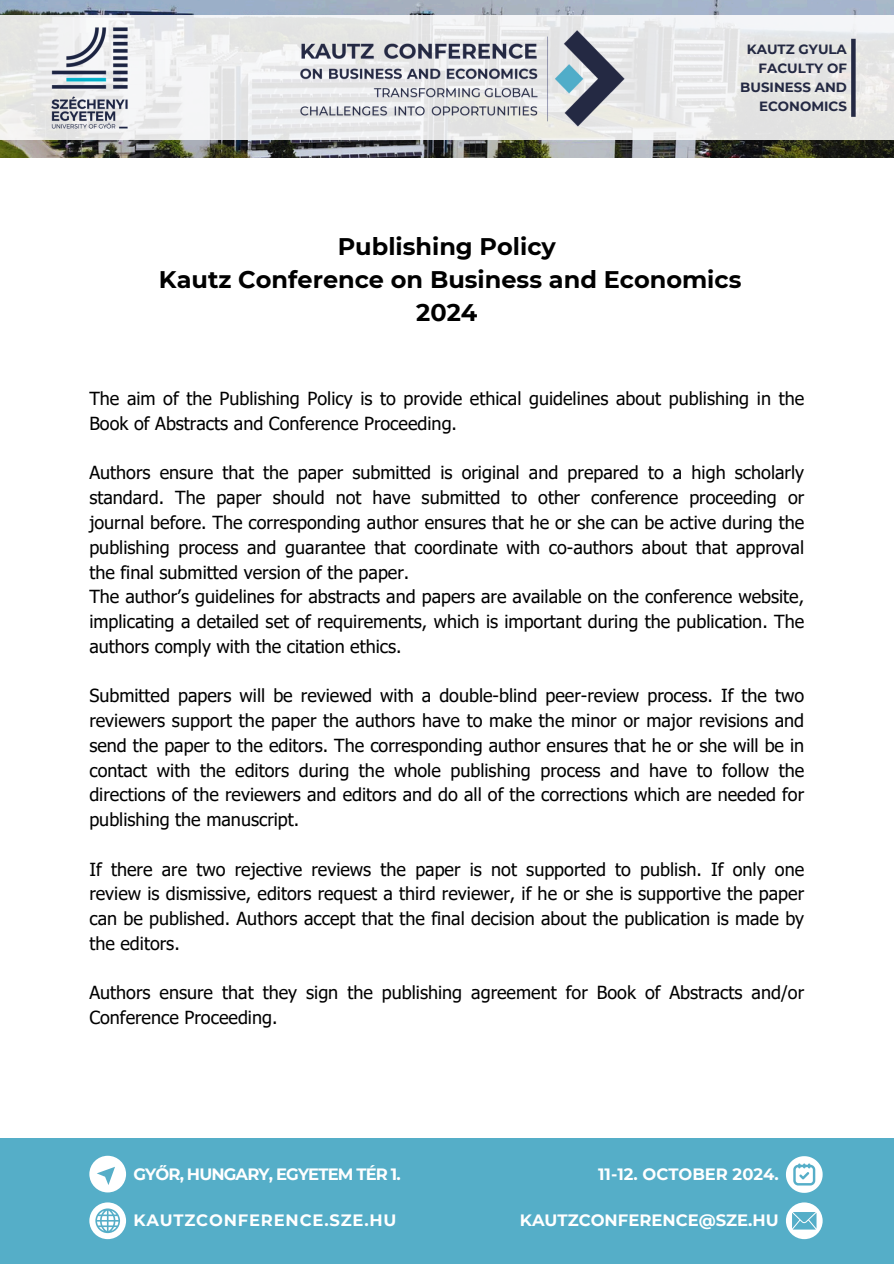
<style>
.page{position:relative;width:894px;height:1264px;background:#fff}
.page>*{position:absolute;margin:0;border:0;box-sizing:border-box;transform-origin:0 0}
.t1{font:700 24px/32.7px "Montserrat";color:#000;text-align:center}
.t2{font:18px/24.8px "Tahoma";color:#000}
.t3{font:700 16.35px "Montserrat";color:#fff}
.t4{font:700 16.35px "Montserrat";letter-spacing:-.05em;color:#fff}
.t5{font:700 16.35px "Montserrat";letter-spacing:.05em;color:#fff}
.t6{font:700 13.35px/18.8px "Montserrat";color:#242943;text-align:right}
</style>
<div class="page">
<img style="left:0;top:0;width:893px;height:158px">
<svg style="left:0;top:15px;width:893px;height:125px;fill:#e7e8e8"></svg>
<img style="left:293px;top:23px;width:333px;height:110px">
<img style="left:45px;top:19px;width:88px;height:117px">
<svg style="left:850px;top:39px;width:5px;height:78px"></svg>
<div style="left:0;top:1138px;width:893px;height:125px;background:#55aec8"></div>
<svg style="left:786px;top:1202px;width:36px;height:37px"></svg>
<svg style="left:89px;top:1202px;width:37px;height:37px"></svg>
<svg style="left:89px;top:1155px;width:37px;height:37px"></svg>
<svg style="left:786px;top:1156px;width:36px;height:36px"></svg>
<p class="t6" style="left:740px;top:40px;width:108px">KAUTZ GYULA<br>FACULTY OF<br>BUSINESS AND<br>ECONOMICS</p>
<h3 class="t1" style="left:159px;top:230px;width:584px">Publishing Policy<br>Kautz Conference on Business and Economics<br>2024</h3>
<h3 class="t2" style="left:89px;top:385px;width:716px">The aim of the Publishing Policy is to provide ethical guidelines about publishing in the<br>Book of Abstracts and Conference Proceeding.</h3>
<p class="t2" style="left:89px;top:460px;width:716px">Authors ensure that the paper submitted is original and prepared to a high scholarly standard. The paper should not have submitted to other conference proceeding or journal before. The corresponding author ensures that he or she can be active during the publishing process and guarantee that coordinate with co-authors about that approval the final submitted version of the paper.<br>The author’s guidelines for abstracts and papers are available on the conference website, implicating a detailed set of requirements, which is important during the publication. The authors comply with the citation ethics.</p>
<h2 class="t2" style="left:89px;top:682px;width:716px;text-align:justify">Submitted papers will be reviewed with a double-blind peer-review process. If the two reviewers support the paper the authors have to make the minor or major revisions and send the paper to the editors. The corresponding author ensures that he or she will be in contact with the editors during the whole publishing process and have to follow the directions of the reviewers and editors and do all of the corrections which are needed for publishing the manuscript.</h2>
<p class="t2" style="left:89px;top:856px;width:716px;text-align:justify">If there are two rejective reviews the paper is not supported to publish. If only one review is dismissive, editors request a third reviewer, if he or she is supportive the paper can be published. Authors accept that the final decision about the publication is made by the editors.</p>
<h2 class="t2" style="left:89px;top:979px;width:716px">Authors ensure that they sign the publishing agreement for Book of Abstracts and/or<br>Conference Proceeding.</h2>
<h3 class="t4" style="left:133px;top:1163px;width:269px">GYŐR, HUNGARY, EGYETEM TÉR 1.</h3>
<h1 class="t3" style="left:598px;top:1163px;width:182px">11-12. OCTOBER 2024.</h1>
<h3 class="t5" style="left:133px;top:1210px;width:264px">KAUTZCONFERENCE.SZE.HU</h3>
<h3 class="t3" style="left:519px;top:1210px;width:260px">KAUTZCONFERENCE@SZE.HU</h3>
</div>
